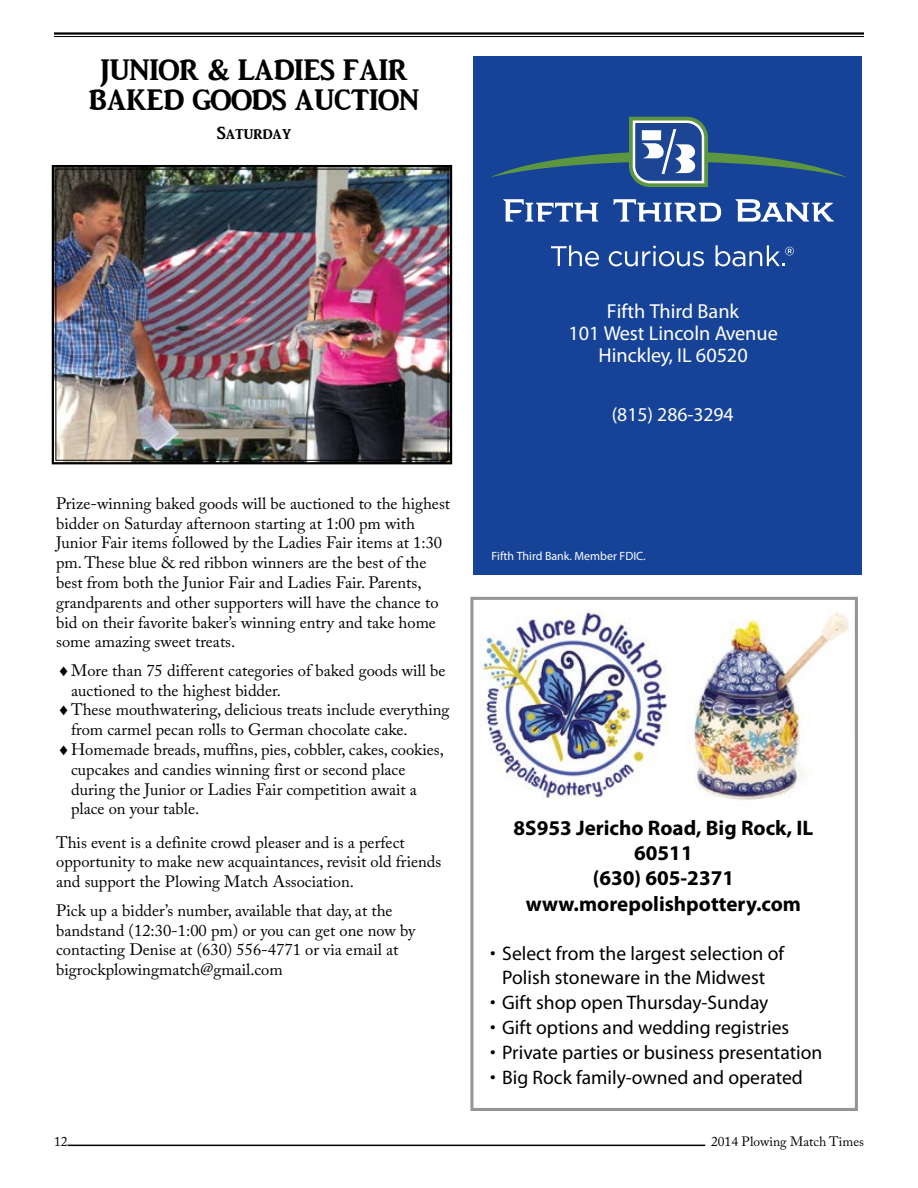
<style>
.page{position:relative;width:918px;height:1188px;background:#fff}
.page>*{position:absolute;margin:0;border:0;box-sizing:border-box;transform-origin:0 0}
.t1{font:700 30px/30px "Brighton";color:#000;text-align:center}
.t2{font:700 21.15px/25.3px "Myriad Pro";color:#000;text-align:center}
.t3{font:20.25px/22px "Gotham";color:#fff;text-align:center}
.t4{font:19.65px/23.5px "Myriad";color:#000;text-align:center}
.t5{font:19.65px "Gotham";color:#fff}
.t6{font:700 18px "Brighton";color:#000}
.t7{font:16.5px/19.8px "Adobe Caslon Pro";color:#000}
.t8{font:13.5px "Adobe Caslon Pro";color:#000}
.t9{font:12px "Gotham";color:#fff}
.s1{font-family:"Cambria"}
</style>
<div class="page">
<hr style="left:68px;top:1145px;width:637px;height:1px;background:#000">
<hr style="left:54px;top:32px;width:810px;height:3px;background:#000">
<hr style="left:54px;top:36px;width:810px;height:1px;background:#000">
<div style="left:473px;top:56px;width:389px;height:519px;background:#164397"></div>
<svg style="left:503px;top:199px;width:95px;height:23px"></svg>
<svg style="left:614px;top:199px;width:107px;height:23px"></svg>
<svg style="left:735px;top:199px;width:99px;height:23px"></svg>
<svg style="left:551px;top:245px;width:48px;height:21px"></svg>
<svg style="left:609px;top:246px;width:95px;height:20px"></svg>
<svg style="left:716px;top:245px;width:78px;height:21px"></svg>
<svg style="left:491px;top:117px;width:355px;height:70px"></svg>
<img style="left:479px;top:609px;width:192px;height:192px">
<img style="left:685px;top:612px;width:164px;height:188px">
<div style="left:470px;top:597px;width:388px;height:514px;border:3px solid #939598"></div>
<img style="left:51px;top:165px;width:402px;height:300px">
<div style="left:55px;top:169px;width:393px;height:292px;border:1px solid #000"></div>
<h1 class="t1" style="left:89px;top:57px;width:331px">JUNIOR <span class="s1">&amp;</span> LADIES FAIR<br>BAKED GOODS AUCTION</h1>
<p class="t6" style="left:217px;top:124px;width:76px">Saturday</p>
<p class="t7" style="left:56px;top:493px;width:395px">Prize-winning baked goods will be auctioned to the highest bidder on Saturday afternoon starting at 1:00 pm with Junior Fair items followed by the Ladies Fair items at 1:30 pm. These blue &amp; red ribbon winners are the best of the best from both the Junior Fair and Ladies Fair. Parents, grandparents and other supporters will have the chance to bid on their favorite baker’s winning entry and take home some amazing sweet treats.</p>
<p class="t7" style="left:58px;top:660px;width:389px">♦More than 75 different categories of baked goods will be</p>
<p class="t7" style="left:71px;top:680px;width:211px">auctioned to the highest bidder.</p>
<p class="t7" style="left:58px;top:700px;width:393px">♦These mouthwatering, delicious treats include everything</p>
<p class="t7" style="left:71px;top:720px;width:338px">from carmel pecan rolls to German chocolate cake.</p>
<p class="t7" style="left:58px;top:739px;width:388px">♦Homemade breads, muffins, pies, cobbler, cakes, cookies,</p>
<p class="t7" style="left:71px;top:759px;width:336px">cupcakes and candies winning first or second place</p>
<p class="t7" style="left:71px;top:779px;width:347px">during the Junior or Ladies Fair competition await a</p>
<p class="t7" style="left:71px;top:799px;width:130px">place on your table.</p>
<p class="t7" style="left:56px;top:832px;width:387px">This event is a definite crowd pleaser and is a perfect opportunity to make new acquaintances, revisit old friends and support the Plowing Match Association.</p>
<p class="t7" style="left:56px;top:900px;width:361px">Pick up a bidder’s number, available that day, at the bandstand (12:30-1:00 pm) or you can get one now by contacting Denise at (630) 556-4771 or via email at bigrockplowingmatch@gmail.com</p>
<p class="t3" style="left:568px;top:300px;width:211px">Fifth Third Bank<br>101 West Lincoln Avenue<br>Hinckley, IL 60520</p>
<p class="t5" style="left:612px;top:402px;width:124px">(815) 286-3294</p>
<p class="t9" style="left:491px;top:549px;width:156px">Fifth Third Bank. Member FDIC.</p>
<p class="t2" style="left:514px;top:814px;width:301px">8S953 Jericho Road, Big Rock, IL<br>60511<br>(630) 605-2371 www.morepolishpottery.com</p>
<p class="t4" style="left:490px;top:943px;width:295px">• Select from the largest selection of<br>Polish stoneware in the Midwest</p>
<p class="t4" style="left:490px;top:991px;width:280px">• Gift shop open Thursday-Sunday</p>
<p class="t4" style="left:490px;top:1016px;width:301px">• Gift options and wedding registries</p>
<p class="t4" style="left:490px;top:1041px;width:334px">• Private parties or business presentation</p>
<p class="t4" style="left:490px;top:1066px;width:314px">• Big Rock family-owned and operated</p>
<p class="t8" style="left:54px;top:1133px;width:15px">12</p>
<p class="t8" style="left:711px;top:1134px;width:154px">2014 Plowing Match Times</p>
</div>
